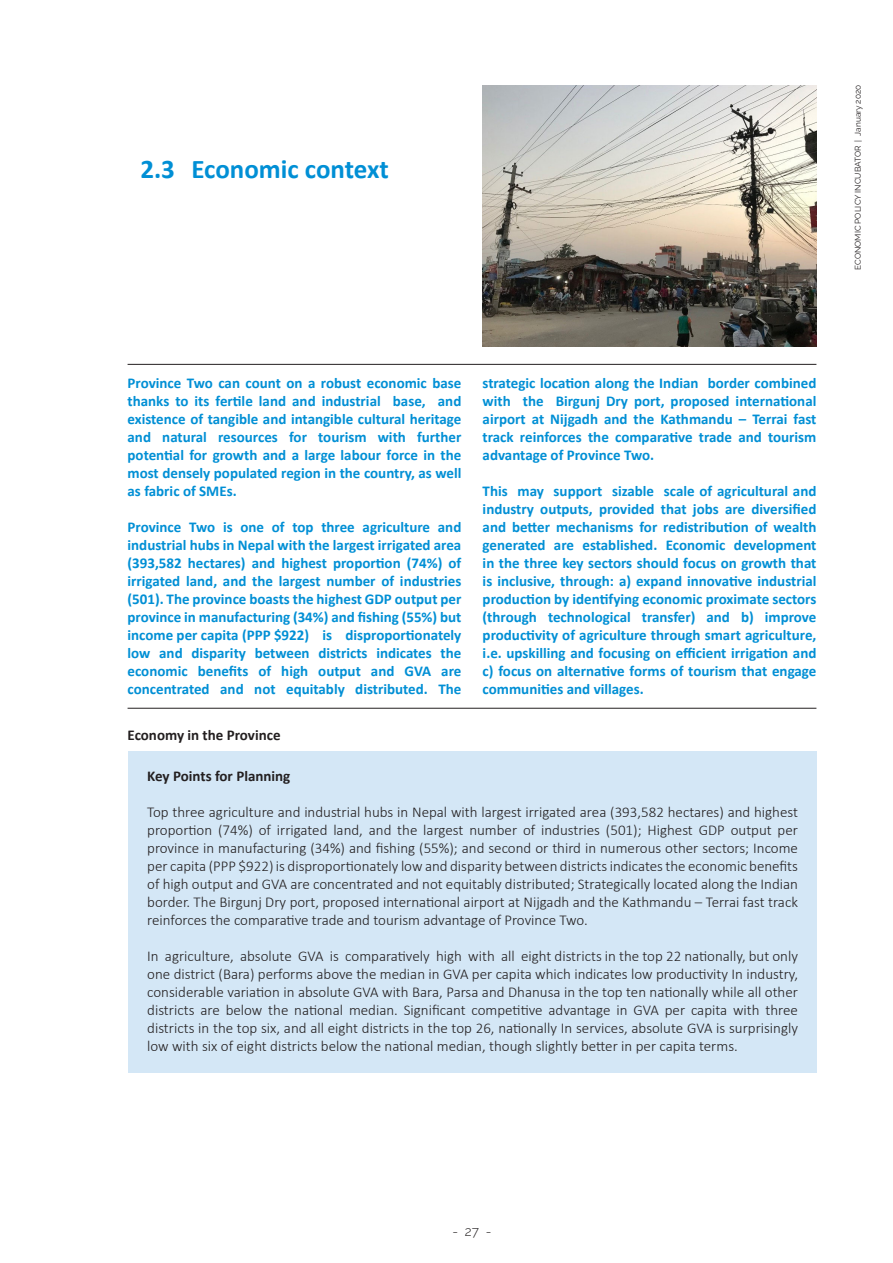
<style>
.page{position:relative;width:893px;height:1263px;background:#fff}
.page>*{position:absolute;margin:0;border:0;box-sizing:border-box;transform-origin:0 0}
.t1{font:700 27px "Calibri";color:#008fd5}
.t2{font:700 15px/18px "Calibri";color:#008fd5;text-align:justify}
.t3{font:300 15px/18px "Calibri";color:#231f20;text-align:justify}
.t4{font:700 15px "Calibri";color:#231f20}
.t5{font:300 13.5px "Raleway";color:#231f20}
.t6{font:8.25px "Raleway";color:#231f20}
</style>
<div class="page">
<img style="left:483px;top:85px;width:333px;height:262px">
<hr style="left:128px;top:364px;width:688px;height:1px;background:#231f20">
<hr style="left:128px;top:708px;width:688px;height:1px;background:#231f20">
<div style="left:128px;top:752px;width:688px;height:321px;background:#d4e7f6"></div>
<p class="t1" style="left:140px;top:150px;width:250px">2.3 Economic context</p>
<p class="t6" style="left:853px;top:270px;width:186px;rotate:-90deg">ECONOMIC POLICY INCUBATOR | January 2020</p>
<p class="t2" style="left:128px;top:374px;width:335px">Province Two can count on a robust economic base thanks to its fertile land and industrial base, and existence of tangible and intangible cultural heritage and natural resources for tourism with further potential for growth and a large labour force in the most densely populated region in the country, as well as fabric of SMEs.</p>
<p class="t2" style="left:128px;top:518px;width:335px">Province Two is one of top three agriculture and industrial hubs in Nepal with the largest irrigated area (393,582 hectares) and highest proportion (74%) of irrigated land, and the largest number of industries (501). The province boasts the highest GDP output per province in manufacturing (34%) and fishing (55%) but income per capita (PPP $922) is disproportionately low and disparity between districts indicates the economic benefits of high output and GVA are concentrated and not equitably distributed. The</p>
<p class="t4" style="left:128px;top:725px;width:155px">Economy in the Province</p>
<p class="t2" style="left:483px;top:374px;width:335px">strategic location along the Indian border combined with the Birgunj Dry port, proposed international airport at Nijgadh and the Kathmandu – Terrai fast track reinforces the comparative trade and tourism advantage of Province Two.</p>
<p class="t2" style="left:483px;top:482px;width:335px">This may support sizable scale of agricultural and industry outputs, provided that jobs are diversified and better mechanisms for redistribution of wealth generated are established. Economic development in the three key sectors should focus on growth that is inclusive, through: a) expand innovative industrial production by identifying economic proximate sectors (through technological transfer) and b) improve productivity of agriculture through smart agriculture, i.e. upskilling and focusing on efficient irrigation and c) focus on alternative forms of tourism that engage communities and villages.</p>
<p class="t4" style="left:147px;top:765px;width:145px">Key Points for Planning</p>
<p class="t3" style="left:147px;top:803px;width:652px">Top three agriculture and industrial hubs in Nepal with largest irrigated area (393,582 hectares) and highest proportion (74%) of irrigated land, and the largest number of industries (501); Highest GDP output per province in manufacturing (34%) and fishing (55%); and second or third in numerous other sectors; Income per capita (PPP $922) is disproportionately low and disparity between districts indicates the economic benefits of high output and GVA are concentrated and not equitably distributed; Strategically located along the Indian border. The Birgunj Dry port, proposed international airport at Nijgadh and the Kathmandu – Terrai fast track reinforces the comparative trade and tourism advantage of Province Two.</p>
<p class="t3" style="left:147px;top:947px;width:652px">In agriculture, absolute GVA is comparatively high with all eight districts in the top 22 nationally, but only one district (Bara) performs above the median in GVA per capita which indicates low productivity In industry, considerable variation in absolute GVA with Bara, Parsa and Dhanusa in the top ten nationally while all other districts are below the national median. Significant competitive advantage in GVA per capita with three districts in the top six, and all eight districts in the top 26, nationally In services, absolute GVA is surprisingly low with six of eight districts below the national median, though slightly better in per capita terms.</p>
<p class="t5" style="left:452px;top:1223px;width:41px">- 27 -</p>
</div>
